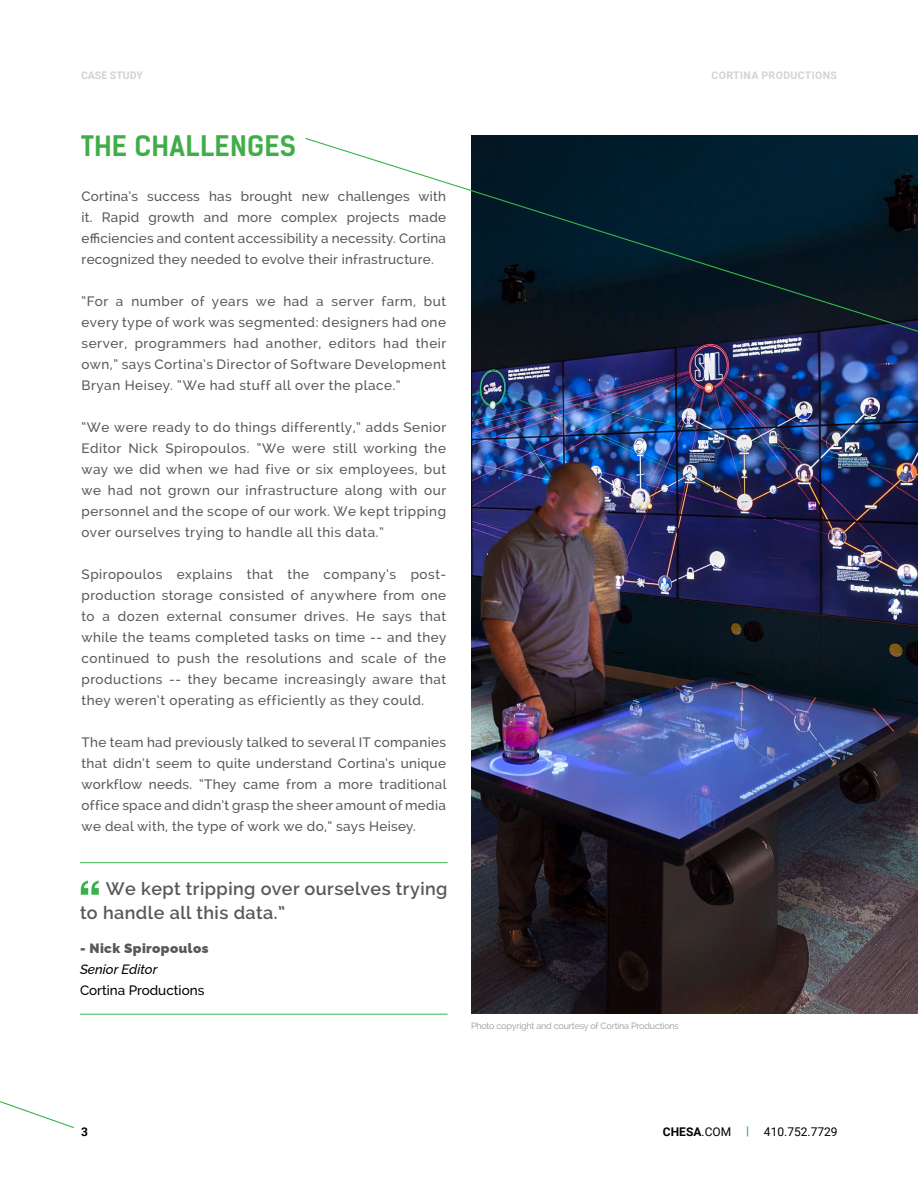
<style>
.page{position:relative;width:918px;height:1188px;background:#fff}
.page>*{position:absolute;margin:0;border:0;box-sizing:border-box;transform-origin:0 0}
.t1{font:700 27px "Kelson Sans";letter-spacing:.01em;color:#41ad49}
.t2{font:600 18px/24px "Raleway";letter-spacing:.025em;color:#58585a}
.t3{font:500 13.5px/21px "Raleway";letter-spacing:.04em;color:#58585a;text-align:justify}
.t4{font:500 13.5px "Raleway";color:#000}
.t5{font:100 13.5px "Raleway";letter-spacing:.03em;color:#58585a}
.t6{font:italic 100 13.5px "Raleway";color:#000}
.t7{font:12px "Roboto";color:#000}
.t8{font:700 12px "Roboto";color:#000}
.t9{font:700 10.5px "Roboto";letter-spacing:.035em;color:#d1d3d5}
.t10{font:700 10.5px "Roboto";color:#d1d3d5}
.t11{font:9px "Raleway";letter-spacing:-.02em;color:#939598}
.s1{font-weight:700}
.s2{font-weight:700;color:#41ad49}
</style>
<div class="page">
<svg style="left:0;top:1101px;width:74px;height:28px"></svg>
<img style="left:471px;top:135px;width:447px;height:879px">
<svg style="left:305px;top:137px;width:613px;height:196px"></svg>
<hr style="left:80px;top:862px;width:368px;height:1px;background:#39b54a">
<hr style="left:80px;top:1014px;width:368px;height:1px;background:#39b54a">
<svg style="left:81px;top:881px;width:18px;height:14px"></svg>
<p class="t10" style="left:81px;top:68px;width:63px">CASE STUDY</p>
<p class="t9" style="left:712px;top:68px;width:127px">CORTINA PRODUCTIONS</p>
<h1 class="t1" style="left:81px;top:129px;width:217px">THE CHALLENGES</h1>
<p class="t3" style="left:82px;top:185px;width:366px">Cortina’s success has brought new challenges with it. Rapid growth and more complex projects made efficiencies and content accessibility a necessity. Cortina recognized they needed to evolve their infrastructure.</p>
<p class="t3" style="left:82px;top:290px;width:366px">“For a number of years we had a server farm, but every type of work was segmented: designers had one server, programmers had another, editors had their own,” says Cortina’s Director of Software Development Bryan Heisey. “We had stuff all over the place.”</p>
<p class="t3" style="left:82px;top:416px;width:366px">“We were ready to do things differently,” adds Senior Editor Nick Spiropoulos. “We were still working the way we did when we had five or six employees, but we had not grown our infrastructure along with our personnel and the scope of our work. We kept tripping over ourselves trying to handle all this data.”</p>
<p class="t3" style="left:82px;top:563px;width:366px">Spiropoulos explains that the company’s post&shy;production storage consisted of anywhere from one to a dozen external consumer drives. He says that while the teams completed tasks on time -- and they continued to push the resolutions and scale of the productions -- they became increasingly aware that they weren’t operating as efficiently as they could.</p>
<p class="t3" style="left:82px;top:731px;width:366px">The team had previously talked to several IT companies that didn’t seem to quite understand Cortina’s unique workflow needs. “They came from a more traditional office space and didn’t grasp the sheer amount of media we deal with, the type of work we do,” says Heisey.</p>
<h2 class="t2" style="left:80px;top:877px;width:369px;text-indent:26px">We kept tripping over ourselves trying to handle all this data.”</h2>
<p class="t5" style="left:80px;top:937px;width:130px">- Nick Spiropoulos</p>
<p class="t6" style="left:80px;top:958px;width:79px">Senior Editor</p>
<p class="t4" style="left:80px;top:982px;width:126px">Cortina Productions</p>
<p class="t11" style="left:471px;top:1021px;width:209px">Photo copyright and courtesy of Cortina Productions</p>
<p class="t8" style="left:81px;top:1123px;width:8px">3</p>
<p class="t7" style="left:663px;top:1123px;width:176px"><span class="s1">CHESA</span>.COM <span class="s2">|</span> 410.752.7729</p>
</div>
